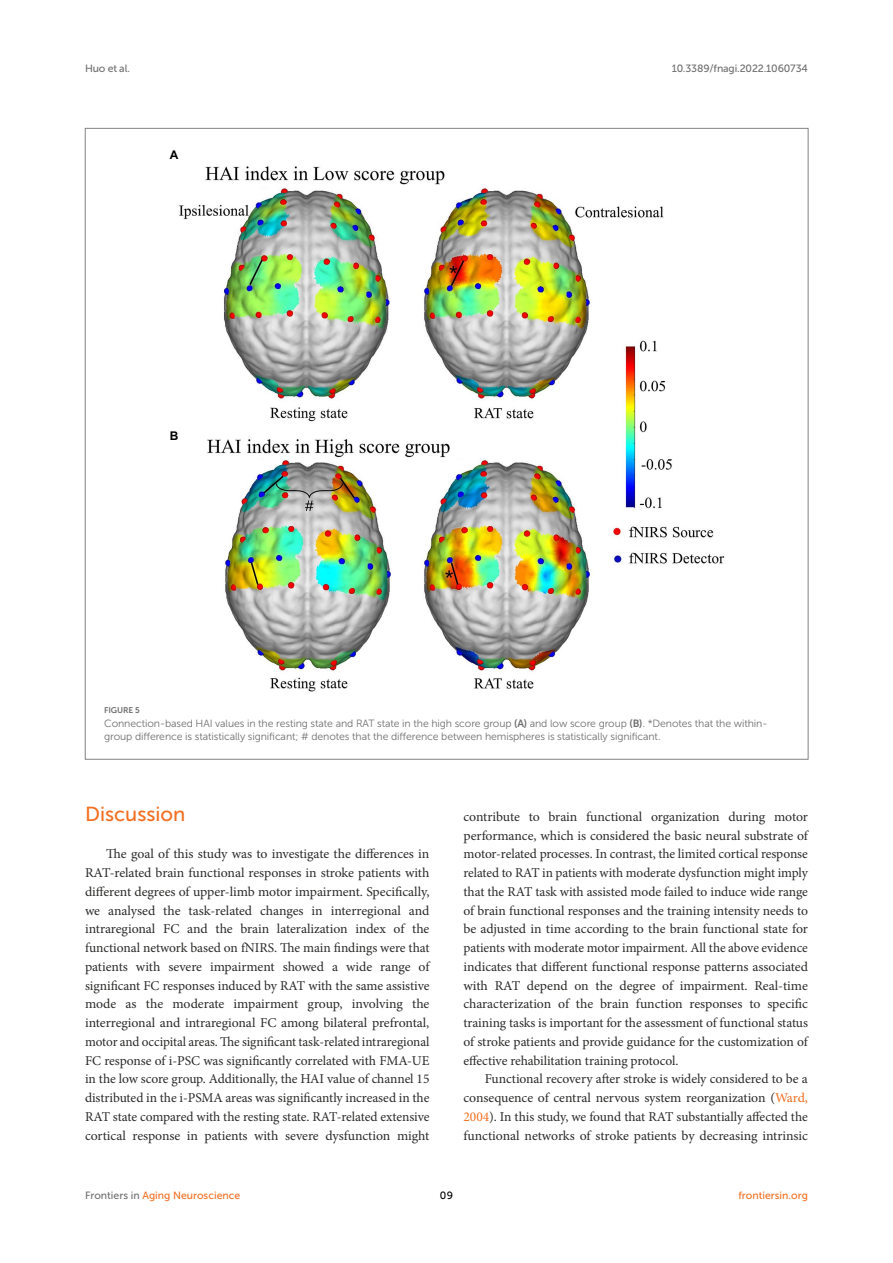
<style>
.page{position:relative;width:893px;height:1263px;background:#fff}
.page>*{position:absolute;margin:0;border:0;box-sizing:border-box;transform-origin:0 0}
.HEAD_1{font:20.25px "Museo Sans 500";color:#f36f21}
.TEXT_FLUSH{font:13.5px/18.8px "Minion Pro";letter-spacing:-.005em;color:#2b2b2a;text-align:justify}
.TEXT{font:13.5px/18.8px "Minion Pro";letter-spacing:-.005em;color:#2b2b2a;text-align:justify}
.t1{font:700 12px "Arial";color:#000}
.FIG_LEG{font:10.5px/13.5px "Museo Sans 300";letter-spacing:-.01em;color:#706f70}
.t2{font:10.5px "Museo Sans 500";color:#f36f21}
.t3{font:10.5px "Museo Sans 500";letter-spacing:-.015em;color:#706f70}
.t4{font:10.5px "Museo Sans 500";color:#000}
.FIG_HD{font:8.25px "Museo Sans 700";letter-spacing:-.01em;color:#706f70}
.s1{font-family:"Museo Sans 700"}
.s2{color:#f36f21}
.s3{color:#706f70}
</style>
<div class="page">
<img style="left:179px;top:166px;width:546px;height:526px">
<p class="t3" style="left:85px;top:63px;width:46px">Huo et al.</p>
<p class="t3" style="left:672px;top:63px;width:138px">10.3389/fnagi.2022.1060734</p>
<p class="t1" style="left:170px;top:147px;width:10px">A</p>
<p class="t1" style="left:170px;top:428px;width:10px">B</p>
<p class="FIG_HD" style="left:104px;top:706px;width:37px">FIGURE 5</p>
<p class="FIG_LEG" style="left:104px;top:716px;width:665px">Connection-based HAI values in the resting state and RAT state in the high score group <span class="s1">(A)</span> and low score group <span class="s1">(B)</span>. *Denotes that the within&shy;group difference is statistically significant; # denotes that the difference between hemispheres is statistically significant.</p>
<p class="HEAD_1" style="left:85px;top:803px;width:102px">Discussion</p>
<p class="TEXT_FLUSH" style="left:85px;top:845px;width:346px;text-indent:21px">The goal of this study was to investigate the differences in RAT-related brain functional responses in stroke patients with different degrees of upper-limb motor impairment. Specifically, we analysed the task-related changes in interregional and intraregional FC and the brain lateralization index of the functional network based on fNIRS. The main findings were that patients with severe impairment showed a wide range of significant FC responses induced by RAT with the same assistive mode as the moderate impairment group, involving the interregional and intraregional FC among bilateral prefrontal, motor and occipital areas. The significant task-related intraregional FC response of i-PSC was significantly correlated with FMA-UE in the low score group. Additionally, the HAI value of channel 15 distributed in the i-PSMA areas was significantly increased in the RAT state compared with the resting state. RAT-related extensive cortical response in patients with severe dysfunction might</p>
<p class="TEXT_FLUSH" style="left:463px;top:807px;width:346px">contribute to brain functional organization during motor performance, which is considered the basic neural substrate of motor-related processes. In contrast, the limited cortical response related to RAT in patients with moderate dysfunction might imply that the RAT task with assisted mode failed to induce wide range of brain functional responses and the training intensity needs to be adjusted in time according to the brain functional state for patients with moderate motor impairment. All the above evidence indicates that different functional response patterns associated with RAT depend on the degree of impairment. Real-time characterization of the brain function responses to specific training tasks is important for the assessment of functional status of stroke patients and provide guidance for the customization of effective rehabilitation training protocol.</p>
<p class="TEXT" style="left:463px;top:1070px;width:346px;text-indent:21px">Functional recovery after stroke is widely considered to be a consequence of central nervous system reorganization (<span class="s2">Ward, 2004</span>). In this study, we found that RAT substantially affected the functional networks of stroke patients by decreasing intrinsic</p>
<p class="t2" style="left:85px;top:1190px;width:157px"><span class="s3">Frontiers in</span> Aging Neuroscience</p>
<p class="t4" style="left:440px;top:1190px;width:15px">09</p>
<p class="t2" style="left:738px;top:1190px;width:71px">frontiersin.org</p>
</div>
